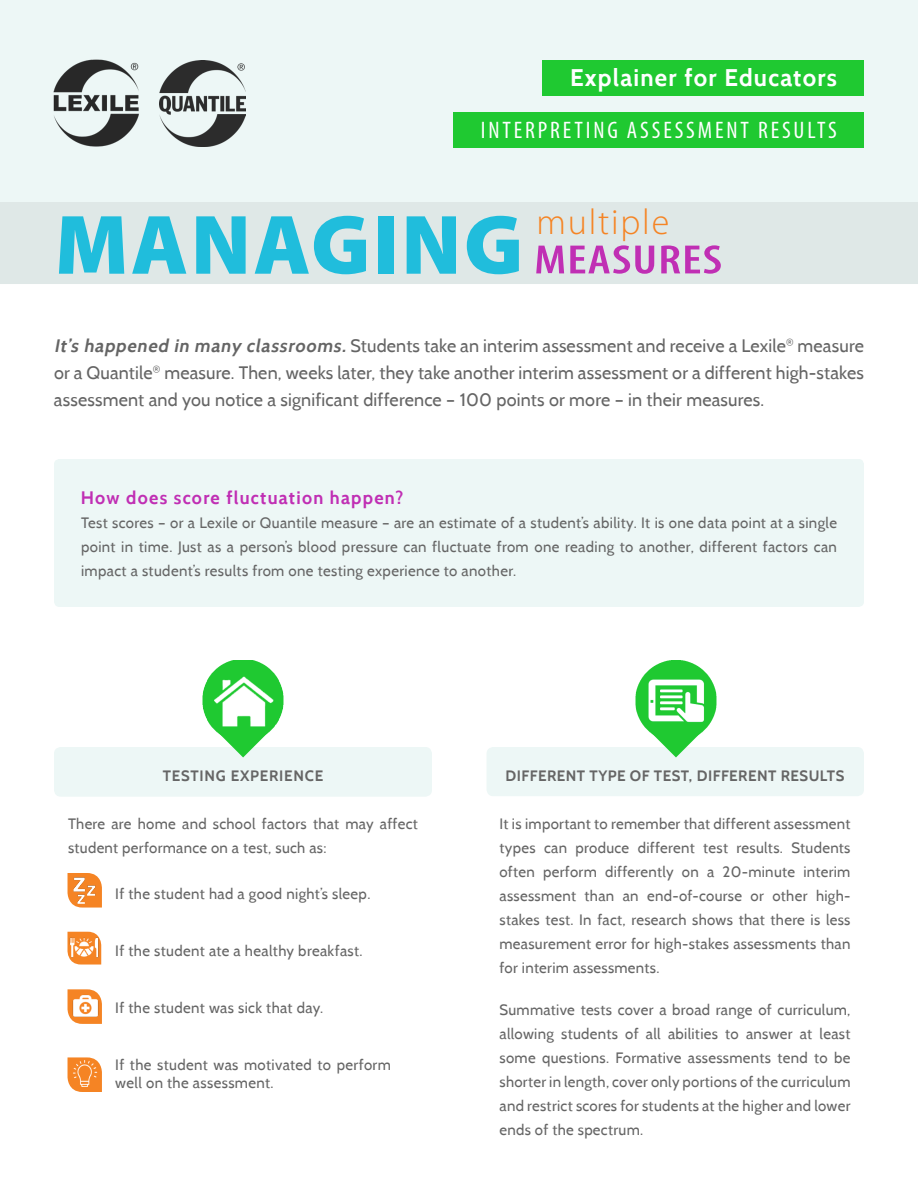
<style>
.page{position:relative;width:918px;height:1188px;background:#fff}
.page>*{position:absolute;margin:0;border:0;box-sizing:border-box;transform-origin:0 0}
.t1{font:900 85.05px "Myriad Pro";letter-spacing:.03em;color:#20bddc}
.t2{font:600 condensed 41.25px "Myriad Pro";letter-spacing:.02em;color:#c02fb4;scale:1.25 1}
.t3{font:300 36.15px "Myriad Pro";letter-spacing:.05em;color:#f58424}
.t4{font:condensed 24px "Myriad Pro";letter-spacing:.12em;color:#fff}
.t5{font:700 24px "Cabin";letter-spacing:.05em;color:#fff}
.t6{font:18px/27px "Cabin";letter-spacing:.01em;color:#656565;text-align:justify}
.t7{font:700 18px "Cabin";letter-spacing:.07em;color:#c02fb4}
.t8{font:15px/24px "Cabin";letter-spacing:.02em;color:#656565;text-align:justify}
.t9{font:700 15px "Cabin";letter-spacing:.03em;color:#656565}
.t10{font:700 15px "Cabin";letter-spacing:.05em;color:#656565}
.s1{font-weight:700;font-style:italic}
</style>
<div class="page">
<div style="left:0;top:0;width:918px;height:202px;background:#edf7f6"></div>
<div style="left:0;top:202px;width:918px;height:82px;background:#dfe8e7"></div>
<div style="left:454px;top:112px;width:410px;height:36px;background:#1fc931"></div>
<div style="left:542px;top:60px;width:322px;height:35px;background:#1fc931"></div>
<img style="left:45px;top:52px;width:101px;height:103px">
<img style="left:159px;top:60px;width:86px;height:86px">
<div style="left:54px;top:747px;width:378px;height:50px;background:#edf7f6;border-radius:7px"></div>
<div style="left:54px;top:459px;width:810px;height:148px;background:#edf7f6;border-radius:5px"></div>
<img style="left:202px;top:660px;width:82px;height:73px">
<svg style="left:218px;top:732px;width:50px;height:25px"></svg>
<div style="left:487px;top:747px;width:377px;height:49px;background:#edf7f6;border-radius:7px"></div>
<img style="left:635px;top:660px;width:82px;height:73px">
<svg style="left:651px;top:732px;width:50px;height:25px"></svg>
<svg style="left:68px;top:873px;width:34px;height:35px"></svg>
<img style="left:72px;top:878px;width:25px;height:25px">
<svg style="left:68px;top:932px;width:33px;height:33px"></svg>
<svg style="left:68px;top:989px;width:34px;height:35px"></svg>
<svg style="left:68px;top:1057px;width:34px;height:35px"></svg>
<img style="left:67px;top:934px;width:35px;height:28px">
<img style="left:72px;top:993px;width:26px;height:26px">
<img style="left:72px;top:1061px;width:26px;height:25px">
<h3 class="t5" style="left:570px;top:63px;width:268px">Explainer for Educators</h3>
<h3 class="t4" style="left:481px;top:116px;width:358px">INTERPRETING ASSESSMENT RESULTS</h3>
<h1 class="t1" style="left:55px;top:188px;width:470px">MANAGING</h1>
<h3 class="t3" style="left:536px;top:201px;width:134px">multiple</h3>
<h2 class="t2" style="left:534px;top:234px;width:152px">MEASURES</h2>
<p class="t6" style="left:54px;top:332px;width:812px"><span class="s1">It’s happened in many classrooms.</span>Students take an interim assessment and receive a Lexile<sup>®</sup> measure or a Quantile<sup>®</sup> measure. Then, weeks later, they take another interim assessment or a different high-stakes assessment and you notice a significant difference – 100 points or more – in their measures.</p>
<p class="t7" style="left:81px;top:487px;width:324px">How does score fluctuation happen?</p>
<p class="t8" style="left:81px;top:510px;width:758px">Test scores – or a Lexile or Quantile measure – are an estimate of a student’s ability. It is one data point at a single point in time. Just as a person’s blood pressure can fluctuate from one reading to another, different factors can impact a student’s results from one testing experience to another.</p>
<p class="t10" style="left:163px;top:767px;width:162px">TESTING EXPERIENCE</p>
<p class="t8" style="left:68px;top:811px;width:351px">There are home and school factors that may affect student performance on a test, such as:</p>
<p class="t8" style="left:115px;top:882px;width:257px">If the student had a good night’s sleep.</p>
<p class="t8" style="left:115px;top:939px;width:249px">If the student ate a healthy breakfast.</p>
<p class="t8" style="left:115px;top:996px;width:210px">If the student was sick that day.</p>
<p class="t8" style="left:115px;top:1056px;width:277px;line-height:18px">If the student was motivated to perform well on the assessment.</p>
<p class="t9" style="left:506px;top:766px;width:340px">DIFFERENT TYPE OF TEST, DIFFERENT RESULTS</p>
<p class="t8" style="left:500px;top:811px;width:353px">It is important to remember that different assessment types can produce different test results. Students often perform differently on a 20-minute interim assessment than an end-of-course or other high&shy;stakes test. In fact, research shows that there is less measurement error for high-stakes assessments than for interim assessments.</p>
<p class="t8" style="left:500px;top:997px;width:353px">Summative tests cover a broad range of curriculum, allowing students of all abilities to answer at least some questions. Formative assessments tend to be shorter in length, cover only portions of the curriculum and restrict scores for students at the higher and lower ends of the spectrum.</p>
</div>
